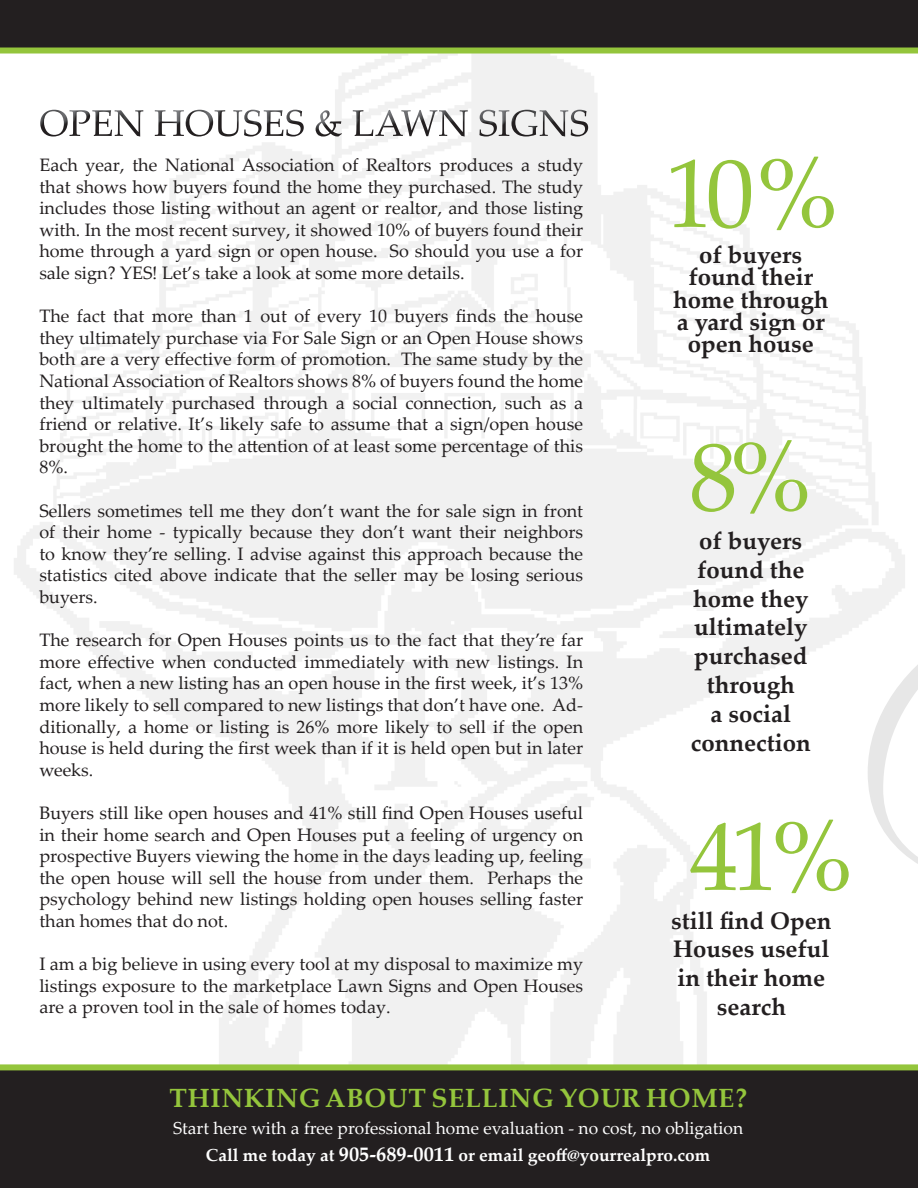
<style>
.page{position:relative;width:918px;height:1188px;background:#fff}
.page>*{position:absolute;margin:0;border:0;box-sizing:border-box;transform-origin:0 0}
.t1{font:97.35px "Palatino Linotype";color:#94c53c}
.t2{font:700 26.4px "Palatino Linotype";letter-spacing:.03em;color:#94c53c}
.t3{font:700 24px/28.8px "Palatino Linotype";color:#231f20;text-align:center}
.t4{font:18px/21.6px "Palatino Linotype";color:#231f20;text-align:justify}
.t5{font:17.4px/27px "Palatino Linotype";color:#fff;text-align:center}
.s1{font-weight:700}
.s2{font-weight:700;font-size:20.4px}
</style>
<div class="page">
<div style="left:0;top:1064px;width:918px;height:124px;background:#231f20"></div>
<img style="left:868px;top:416px;width:50px;height:397px">
<img style="left:874px;top:813px;width:44px;height:51px">
<svg style="left:0;top:0;width:918px;height:54px;background:#313325"></svg>
<img style="left:571px;top:110px;width:17px;height:27px">
<img style="left:479px;top:110px;width:18px;height:27px">
<img style="left:286px;top:110px;width:18px;height:27px">
<img style="left:244px;top:110px;width:18px;height:27px">
<img style="left:511px;top:110px;width:26px;height:27px">
<img style="left:186px;top:110px;width:27px;height:27px">
<img style="left:40px;top:110px;width:50px;height:27px">
<img style="left:403px;top:110px;width:34px;height:26px">
<img style="left:375px;top:110px;width:28px;height:26px">
<img style="left:499px;top:110px;width:10px;height:26px">
<img style="left:353px;top:110px;width:20px;height:26px">
<img style="left:264px;top:110px;width:20px;height:26px">
<img style="left:215px;top:110px;width:27px;height:27px">
<img style="left:155px;top:110px;width:29px;height:26px">
<img style="left:92px;top:110px;width:20px;height:26px">
<img style="left:540px;top:110px;width:28px;height:27px">
<img style="left:439px;top:110px;width:29px;height:27px">
<img style="left:115px;top:110px;width:28px;height:27px">
<img style="left:316px;top:110px;width:26px;height:27px">
<p class="t4" style="left:39px;top:153px;width:545px">Each year, the National Association of Realtors produces a study that shows how buyers found the home they purchased. The study includes those listing without an agent or realtor, and those listing with. In the most recent survey, it showed 10% of buyers found their home through a yard sign or open house. So should you use a for sale sign? YES! Let’s take a look at some more details.</p>
<p class="t4" style="left:39px;top:305px;width:545px">The fact that more than 1 out of every 10 buyers finds the house they ultimately purchase via For Sale Sign or an Open House shows both are a very effective form of promotion. The same study by the National Association of Realtors shows 8% of buyers found the home they ultimately purchased through a social connection, such as a friend or relative. It’s likely safe to assume that a sign/open house brought the home to the attention of at least some percentage of this 8%.</p>
<p class="t4" style="left:39px;top:499px;width:545px">Sellers sometimes tell me they don’t want the for sale sign in front of their home - typically because they don’t want their neighbors to know they’re selling. I advise against this approach because the statistics cited above indicate that the seller may be losing serious buyers.</p>
<p class="t4" style="left:39px;top:629px;width:545px">The research for Open Houses points us to the fact that they’re far more effective when conducted immediately with new listings. In fact, when a new listing has an open house in the first week, it’s 13% more likely to sell compared to new listings that don’t have one. Ad&shy;ditionally, a home or listing is 26% more likely to sell if the open house is held during the first week than if it is held open but in later weeks.</p>
<p class="t4" style="left:39px;top:801px;width:545px">Buyers still like open houses and 41% still find Open Houses useful in their home search and Open Houses put a feeling of urgency on prospective Buyers viewing the home in the days leading up, feeling the open house will sell the house from under them. Perhaps the psychology behind new listings holding open houses selling faster than homes that do not.</p>
<p class="t4" style="left:39px;top:953px;width:545px">I am a big believe in using every tool at my disposal to maximize my listings exposure to the marketplace Lawn Signs and Open Houses are a proven tool in the sale of homes today.</p>
<h1 class="t1" style="left:665px;top:125px;width:175px">10%</h1>
<h3 class="t3" style="left:673px;top:242px;width:157px;line-height:22.5px">of buyers found their home through a yard sign or open house</h3>
<h1 class="t1" style="left:689px;top:408px;width:124px">8%</h1>
<h3 class="t3" style="left:691px;top:526px;width:121px">of buyers found the home they ultimately purchased through<br>a social connection</h3>
<h1 class="t1" style="left:690px;top:788px;width:165px">41%</h1>
<h3 class="t3" style="left:671px;top:905px;width:162px">still find Open</h3>
<h3 class="t3" style="left:673px;top:934px;width:158px">Houses useful in their home search</h3>
<h2 class="t2" style="left:169px;top:1080px;width:579px">THINKING ABOUT SELLING YOUR HOME?</h2>
<p class="t5" style="left:173px;top:1114px;width:571px">Start here with a free professional home evaluation - no cost, no obligation<br><span class="s1">Call me today at</span> <span class="s2">905-689-0011</span> <span class="s1">or email geoff@yourrealpro.com</span></p>
</div>
